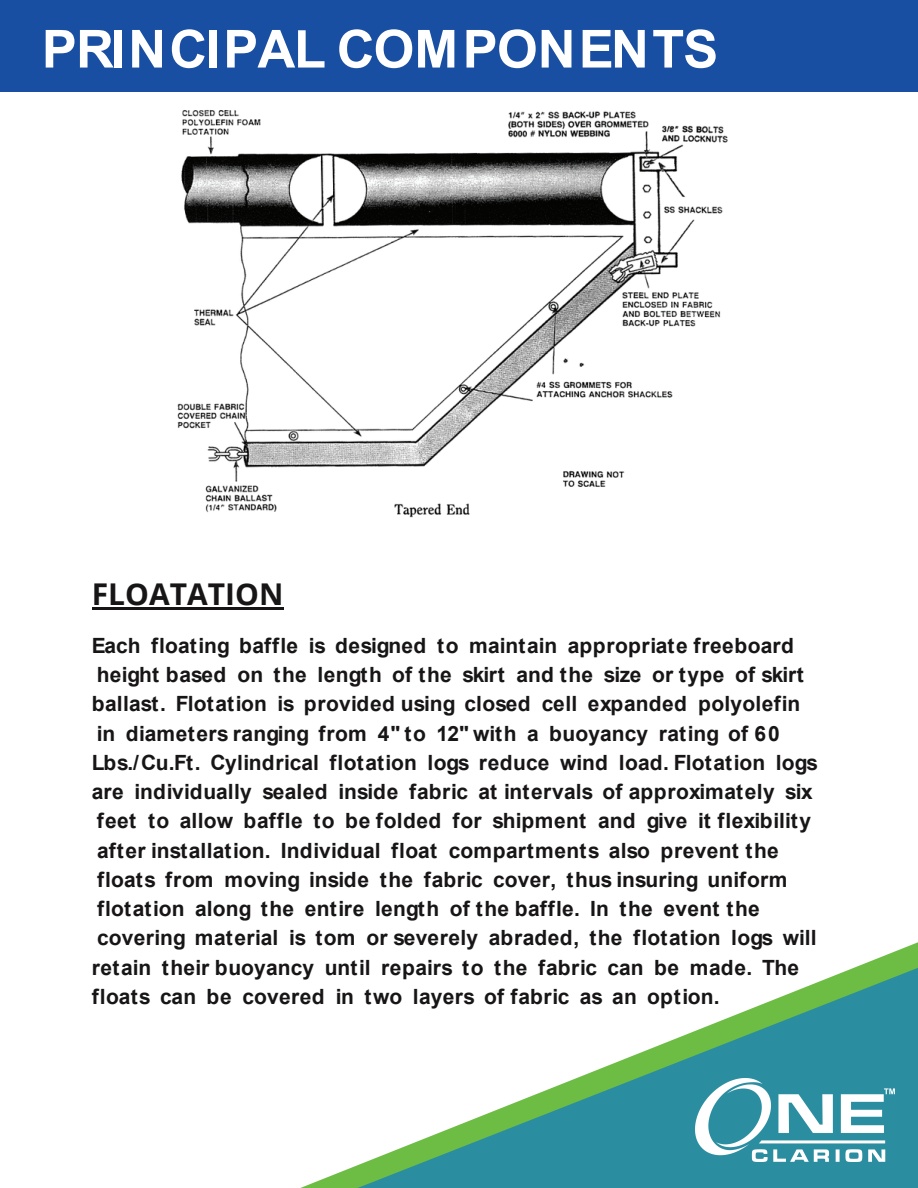
<style>
.page{position:relative;width:918px;height:1188px;background:#fff}
.page>*{position:absolute;margin:0;border:0;box-sizing:border-box;transform-origin:0 0}
.t1{font:700 52.5px "Arial";letter-spacing:-.015em;color:#fff}
.t2{font:700 30px "Open Sans";color:#171515}
.t3{font:700 21px/29.2px "Arial";letter-spacing:.01em;color:#171515}
</style>
<div class="page">
<div style="left:0;top:0;width:918px;height:91px;background:#194fa2"></div>
<img style="left:177px;top:110px;width:551px;height:408px">
<hr style="left:92px;top:607px;width:191px;height:3px;background:#171515">
<svg style="left:300px;top:942px;width:618px;height:246px"></svg>
<svg style="left:358px;top:968px;width:560px;height:220px"></svg>
<img style="left:695px;top:1079px;width:200px;height:83px">
<h1 class="t1" style="left:42px;top:12px;width:678px">PRINCIPAL COMPONENTS</h1>
<h2 class="t2" style="left:92px;top:573px;width:193px">FLOATATION</h2>
<p class="t3" style="left:92px;top:631px;width:728px">Each floating baffle is designed to maintain appropriate freeboard height based on the length of the skirt and the size or type of skirt ballast. Flotation is provided using closed cell expanded polyolefin in diameters ranging from 4" to 12" with a buoyancy rating of 60<br>Lbs./Cu.Ft. Cylindrical flotation logs reduce wind load. Flotation logs are individually sealed inside fabric at intervals of approximately six feet to allow baffle to be folded for shipment and give it flexibility after installation. Individual float compartments also prevent the floats from moving inside the fabric cover, thus insuring uniform flotation along the entire length of the baffle. In the event the covering material is tom or severely abraded, the flotation logs will retain their buoyancy until repairs to the fabric can be made. The floats can be covered in two layers of fabric as an option.</p>
</div>
